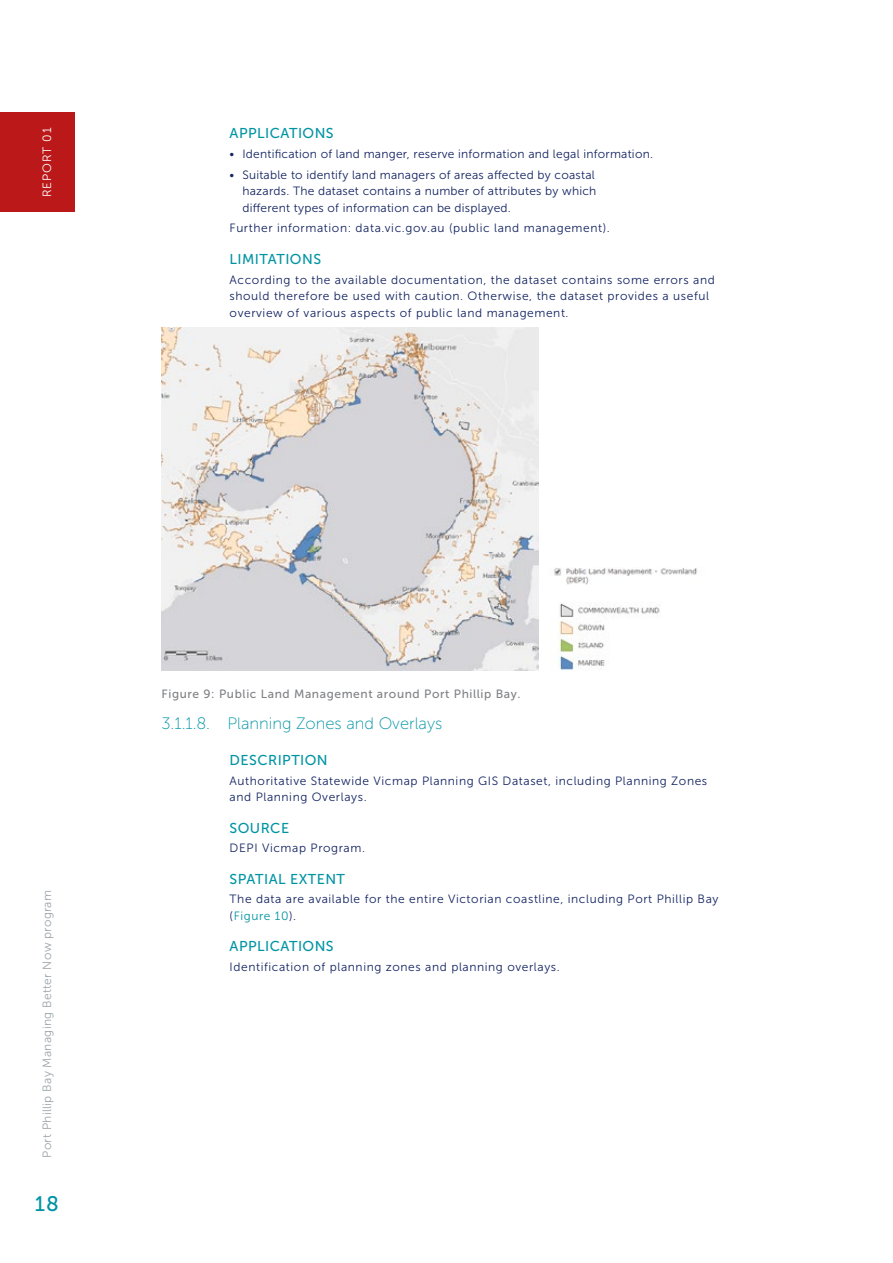
<style>
.page{position:relative;width:893px;height:1263px;background:#fff}
.page>*{position:absolute;margin:0;border:0;box-sizing:border-box;transform-origin:0 0}
.t1{font:21px "Museo Sans 500";color:#0094a3}
.t2{font:16.5px "Museo Sans 100";color:#0094a3}
.t3{font:14.25px "Museo Sans 500";letter-spacing:.03em;color:#0094a3}
.t4{font:12px/16.5px "Museo Sans 300";letter-spacing:.05em;color:#132361}
.t5{font:12px/16.5px "Museo Sans 300";letter-spacing:.02em;color:#132361}
.t6{font:12px "Museo Sans 500";letter-spacing:.05em;color:#808285}
.t7{font:12px "Museo Sans 300";letter-spacing:.025em;color:#9ba4ab}
.t8{font:12px "Museo Sans 300";letter-spacing:.075em;color:#fff}
.s1{color:#0094a3}
</style>
<div class="page">
<div style="left:0;top:112px;width:74px;height:100px;background:#bb181a"></div>
<img style="left:162px;top:327px;width:376px;height:343px">
<img style="left:554px;top:568px;width:143px;height:102px">
<p class="t8" style="left:40px;top:197px;width:71px;rotate:-90deg">REPORT 01</p>
<p class="t3" style="left:230px;top:126px;width:106px">APPLICATIONS</p>
<p class="t5" style="left:230px;top:146px;width:425px">• Identification of land manger, reserve information and legal information.</p>
<p class="t5" style="left:242px;top:166px;width:356px;text-indent:-13px">• Suitable to identify land managers of areas affected by coastal hazards. The dataset contains a number of attributes by which different types of information can be displayed.</p>
<p class="t4" style="left:230px;top:220px;width:382px">Further information: data.vic.gov.au (public land management).</p>
<p class="t3" style="left:230px;top:251px;width:93px">LIMITATIONS</p>
<p class="t4" style="left:230px;top:271px;width:487px">According to the available documentation, the dataset contains some errors and should therefore be used with caution. Otherwise, the dataset provides a useful overview of various aspects of public land management.</p>
<p class="t7" style="left:40px;top:1158px;width:269px;rotate:-90deg">Port Phillip Bay Managing Better Now program</p>
<h1 class="t1" style="left:35px;top:1192px;width:26px">18</h1>
<p class="t6" style="left:162px;top:687px;width:360px">Figure 9: Public Land Management around Port Phillip Bay.</p>
<h2 class="t2" style="left:162px;top:715px;width:282px">3.1.1.8. Planning Zones and Overlays</h2>
<p class="t3" style="left:230px;top:752px;width:100px">DESCRIPTION</p>
<p class="t4" style="left:230px;top:772px;width:479px">Authoritative Statewide Vicmap Planning GIS Dataset, including Planning Zones and Planning Overlays.</p>
<p class="t3" style="left:230px;top:820px;width:61px">SOURCE</p>
<p class="t4" style="left:230px;top:840px;width:137px">DEPI Vicmap Program.</p>
<p class="t3" style="left:230px;top:871px;width:117px">SPATIAL EXTENT</p>
<p class="t4" style="left:230px;top:891px;width:490px">The data are available for the entire Victorian coastline, including Port Phillip Bay (<span class="s1">Figure 10</span>).</p>
<p class="t3" style="left:230px;top:938px;width:106px">APPLICATIONS</p>
<p class="t4" style="left:230px;top:958px;width:332px">Identification of planning zones and planning overlays.</p>
</div>
